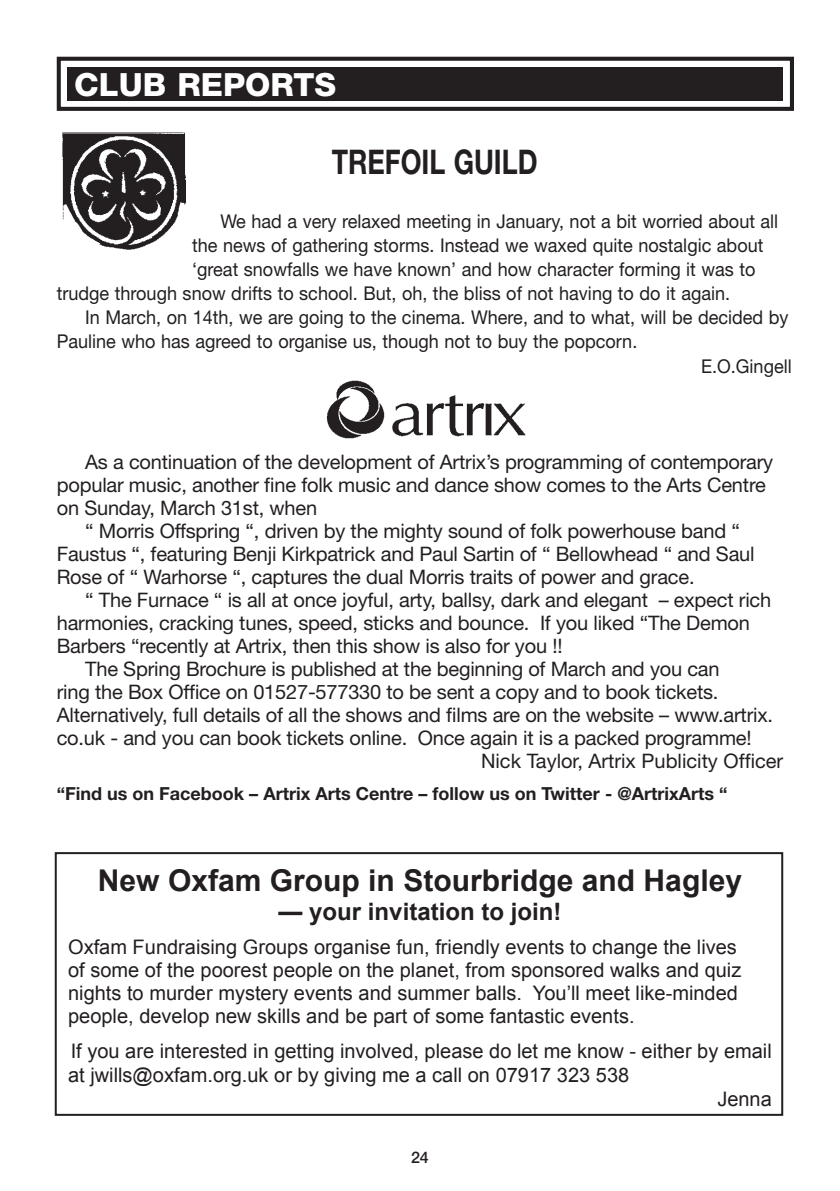
<style>
.page{position:relative;width:840px;height:1191px;background:#fff}
.page>*{position:absolute;margin:0;border:0;box-sizing:border-box;transform-origin:0 0}
.t1{font:700 34px "Helvetica Neue";color:#231f20;scale:.79 1}
.t2{font:800 32px "Helvetica Neue";color:#fff}
.t3{font:700 30px "Arial";color:#231f20}
.t4{font:700 24px "Arial";color:#231f20}
.t5{font:20px "Helvetica Neue";letter-spacing:-.01em;color:#231f20}
.t6{font:20px/23px "Arial";color:#231f20}
.t7{font:19px "Helvetica Neue";color:#231f20;scale:.95 1}
.t8{font:700 18px "Helvetica Neue";color:#231f20}
.t9{font:500 16px "Helvetica Neue";color:#231f20}
</style>
<div class="page">
<div style="left:57px;top:57px;width:736px;height:54px;border:4px solid #231f20"></div>
<div style="left:68px;top:67px;width:714px;height:34px;background:#231f20"></div>
<img style="left:62px;top:132px;width:124px;height:118px">
<img style="left:326px;top:380px;width:200px;height:59px">
<div style="left:55px;top:852px;width:727px;height:263px;border:2px solid #231f20"></div>
<h2 class="t2" style="left:74px;top:65px;width:263px">CLUB REPORTS</h2>
<h1 class="t1" style="left:331px;top:141px;width:262px">Trefoil Guild</h1>
<p class="t7" style="left:220px;top:210px;width:588px">We had a very relaxed meeting in January, not a bit worried about all</p>
<p class="t7" style="left:192px;top:234px;width:602px">the news of gathering storms. Instead we waxed quite nostalgic about</p>
<p class="t7" style="left:192px;top:258px;width:594px">‘great snowfalls we have known’ and how character forming it was to</p>
<p class="t7" style="left:57px;top:282px;width:710px">trudge through snow drifts to school. But, oh, the bliss of not having to do it again.</p>
<p class="t7" style="left:85px;top:306px;width:741px">In March, on 14th, we are going to the cinema. Where, and to what, will be decided by</p>
<p class="t7" style="left:57px;top:330px;width:612px">Pauline who has agreed to organise us, though not to buy the popcorn.</p>
<p class="t7" style="left:700px;top:355px;width:97px">E.O.Gingell</p>
<p class="t5" style="left:85px;top:450px;width:689px">As a continuation of the development of Artrix’s programming of contemporary</p>
<p class="t5" style="left:57px;top:473px;width:710px">popular music, another fine folk music and dance show comes to the Arts Centre</p>
<p class="t5" style="left:57px;top:496px;width:262px">on Sunday, March 31st, when</p>
<p class="t5" style="left:85px;top:519px;width:656px">“ Morris Offspring “, driven by the mighty sound of folk powerhouse band “</p>
<p class="t5" style="left:57px;top:542px;width:699px">Faustus “, featuring Benji Kirkpatrick and Paul Sartin of “ Bellowhead “ and Saul</p>
<p class="t5" style="left:57px;top:565px;width:639px">Rose of “ Warhorse “, captures the dual Morris traits of power and grace.</p>
<p class="t5" style="left:85px;top:588px;width:687px">“ The Furnace “ is all at once joyful, arty, ballsy, dark and elegant – expect rich</p>
<p class="t5" style="left:57px;top:611px;width:694px">harmonies, cracking tunes, speed, sticks and bounce. If you liked “The Demon</p>
<p class="t5" style="left:57px;top:634px;width:507px">Barbers “recently at Artrix, then this show is also for you !!</p>
<p class="t5" style="left:85px;top:657px;width:635px">The Spring Brochure is published at the beginning of March and you can</p>
<p class="t5" style="left:57px;top:680px;width:663px">ring the Box Office on 01527-577330 to be sent a copy and to book tickets.</p>
<p class="t5" style="left:57px;top:703px;width:717px">Alternatively, full details of all the shows and films are on the website – www.artrix.</p>
<p class="t5" style="left:57px;top:726px;width:696px">co.uk - and you can book tickets online. Once again it is a packed programme!</p>
<p class="t5" style="left:481px;top:749px;width:303px">Nick Taylor, Artrix Publicity Officer</p>
<p class="t8" style="left:57px;top:783px;width:672px">“Find us on Facebook – Artrix Arts Centre – follow us on Twitter - @ArtrixArts “</p>
<h3 class="t3" style="left:98px;top:860px;width:645px">New Oxfam Group in Stourbridge and Hagley</h3>
<p class="t4" style="left:278px;top:895px;width:284px">— your invitation to join!</p>
<p class="t6" style="left:68px;top:935px;width:674px">Oxfam Fundraising Groups organise fun, friendly events to change the lives of some of the poorest people on the planet, from sponsored walks and quiz nights to murder mystery events and summer balls. You’ll meet like-minded people, develop new skills and be part of some fantastic events.</p>
<p class="t6" style="left:71px;top:1039px;width:702px">If you are interested in getting involved, please do let me know - either by email</p>
<p class="t6" style="left:68px;top:1063px;width:562px">at jwills@oxfam.org.uk or by giving me a call on 07917 323 538</p>
<p class="t6" style="left:717px;top:1087px;width:56px">Jenna</p>
<p class="t9" style="left:411px;top:1147px;width:19px">24</p>
</div>
